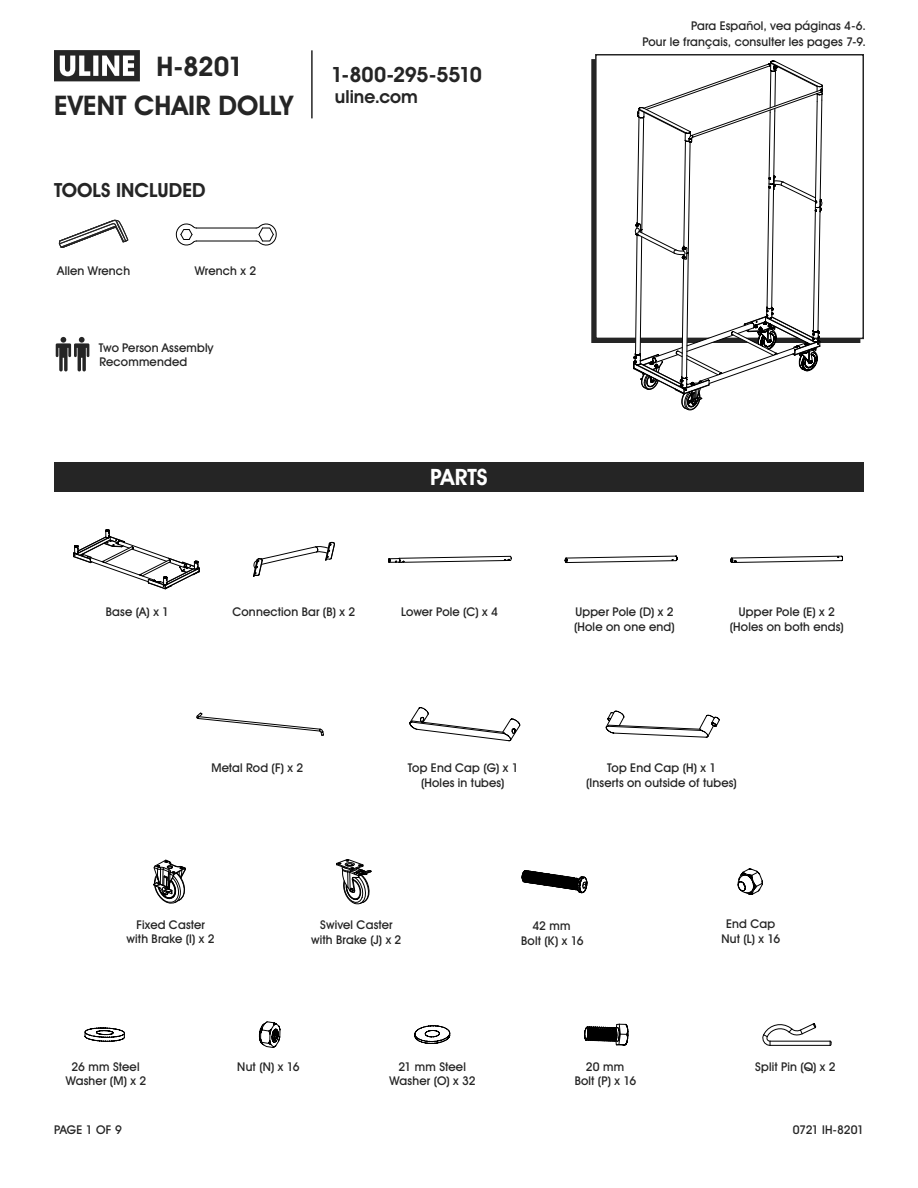
<style>
.page{position:relative;width:918px;height:1188px;background:#fff}
.page>*{position:absolute;margin:0;border:0;box-sizing:border-box;transform-origin:0 0}
.t1{font:700 27px "Uline Two Knine";color:#252525}
.t2{font:700 22.5px "Uline Two Knine";color:#fff}
.t3{font:700 21px "Uline Two Knine";letter-spacing:-.02em;color:#252525}
.t4{font:700 19.5px "Uline Two Knine";letter-spacing:.005em;color:#252525}
.t5{font:700 18px "Uline Two Knine";color:#252525}
.t6{font:12px/14.4px "Uline Two Knine";letter-spacing:.015em;color:#252525;text-align:center}
.t7{font:12px "Uline Two Knine";letter-spacing:-.03em;color:#252525}
</style>
<div class="page">
<hr style="left:311px;top:50px;width:2px;height:68px;background:#252525">
<svg style="left:54px;top:50px;width:86px;height:31px"></svg>
<svg style="left:605px;top:710px;width:115px;height:28px"></svg>
<svg style="left:409px;top:707px;width:112px;height:35px"></svg>
<svg style="left:196px;top:712px;width:128px;height:24px"></svg>
<svg style="left:564px;top:555px;width:114px;height:9px"></svg>
<svg style="left:388px;top:555px;width:124px;height:8px"></svg>
<svg style="left:73px;top:529px;width:127px;height:61px"></svg>
<svg style="left:253px;top:542px;width:82px;height:35px"></svg>
<svg style="left:730px;top:555px;width:113px;height:8px"></svg>
<svg style="left:584px;top:1023px;width:45px;height:23px"></svg>
<svg style="left:414px;top:1025px;width:37px;height:19px"></svg>
<hr style="left:770px;top:1045px;width:60px;height:1px;background:#000">
<hr style="left:770px;top:1041px;width:60px;height:1px;background:#000">
<svg style="left:829px;top:1040px;width:3px;height:6px"></svg>
<svg style="left:762px;top:1023px;width:54px;height:23px"></svg>
<svg style="left:258px;top:1021px;width:23px;height:27px"></svg>
<svg style="left:84px;top:1027px;width:41px;height:15px"></svg>
<svg style="left:521px;top:870px;width:67px;height:24px"></svg>
<svg style="left:737px;top:868px;width:26px;height:27px"></svg>
<svg style="left:153px;top:859px;width:33px;height:45px"></svg>
<svg style="left:336px;top:859px;width:36px;height:45px"></svg>
<div style="left:595px;top:54px;width:269px;height:285px;border:2px solid #252525"></div>
<div style="left:54px;top:462px;width:810px;height:30px;background:#252525"></div>
<svg style="left:633px;top:60px;width:190px;height:351px"></svg>
<svg style="left:59px;top:219px;width:69px;height:29px"></svg>
<hr style="left:196px;top:241px;width:60px;height:1px;background:#000">
<hr style="left:196px;top:228px;width:60px;height:1px;background:#000">
<svg style="left:176px;top:223px;width:21px;height:23px"></svg>
<svg style="left:255px;top:223px;width:22px;height:23px"></svg>
<svg style="left:56px;top:337px;width:33px;height:34px"></svg>
<h1 class="t1" style="left:157px;top:50px;width:88px">H-8201</h1>
<h1 class="t1" style="left:54px;top:89px;width:241px">EVENT CHAIR DOLLY</h1>
<h3 class="t4" style="left:54px;top:178px;width:153px">TOOLS INCLUDED</h3>
<p class="t6" style="left:57px;top:264px;width:74px">Allen Wrench</p>
<p class="t6" style="left:195px;top:264px;width:63px">Wrench x 2</p>
<p class="t6" style="left:99px;top:340px;width:116px;text-align:left">Two Person Assembly<br>Recommended</p>
<h3 class="t3" style="left:331px;top:62px;width:152px">1-800-295-5510</h3>
<h3 class="t5" style="left:335px;top:86px;width:84px">uline.com</h3>
<h2 class="t2" style="left:430px;top:464px;width:59px">PARTS</h2>
<p class="t6" style="left:642px;top:17px;width:225px;line-height:16.8px;text-align:right">Para Español, vea páginas 4-6.<br>Pour le français, consulter les pages 7-9.</p>
<p class="t6" style="left:106px;top:605px;width:65px">Base (A) x 1</p>
<p class="t6" style="left:232px;top:605px;width:124px">Connection Bar (B) x 2</p>
<p class="t6" style="left:401px;top:605px;width:98px">Lower Pole (C) x 4</p>
<p class="t6" style="left:574px;top:605px;width:102px;text-align:left">Upper Pole (D) x 2 (Hole on one end)</p>
<p class="t6" style="left:730px;top:605px;width:115px">Upper Pole (E) x 2 (Holes on both ends)</p>
<p class="t6" style="left:211px;top:761px;width:93px">Metal Rod (F) x 2</p>
<p class="t6" style="left:408px;top:761px;width:112px">Top End Cap (G) x 1 (Holes in tubes)</p>
<p class="t6" style="left:586px;top:761px;width:152px">Top End Cap (H) x 1<br>(Inserts on outside of tubes)</p>
<p class="t6" style="left:127px;top:917px;width:90px">Fixed Caster with Brake (I) x 2</p>
<p class="t6" style="left:311px;top:918px;width:92px">Swivel Caster with Brake (J) x 2</p>
<p class="t6" style="left:521px;top:919px;width:64px">42 mm<br>Bolt (K) x 16</p>
<p class="t6" style="left:721px;top:917px;width:60px">End Cap<br>Nut (L) x 16</p>
<p class="t6" style="left:237px;top:1059px;width:64px">Nut (N) x 16</p>
<p class="t6" style="left:66px;top:1059px;width:82px">26 mm Steel<br>Washer (M) x 2</p>
<p class="t6" style="left:390px;top:1059px;width:87px">21 mm Steel<br>Washer (O) x 32</p>
<p class="t6" style="left:575px;top:1059px;width:63px">20 mm<br>Bolt (P) x 16</p>
<p class="t6" style="left:755px;top:1059px;width:82px">Split Pin (Q) x 2</p>
<p class="t6" style="left:54px;top:1122px;width:69px">PAGE 1 OF 9</p>
<p class="t7" style="left:793px;top:1122px;width:73px">0721 IH-8201</p>
</div>
